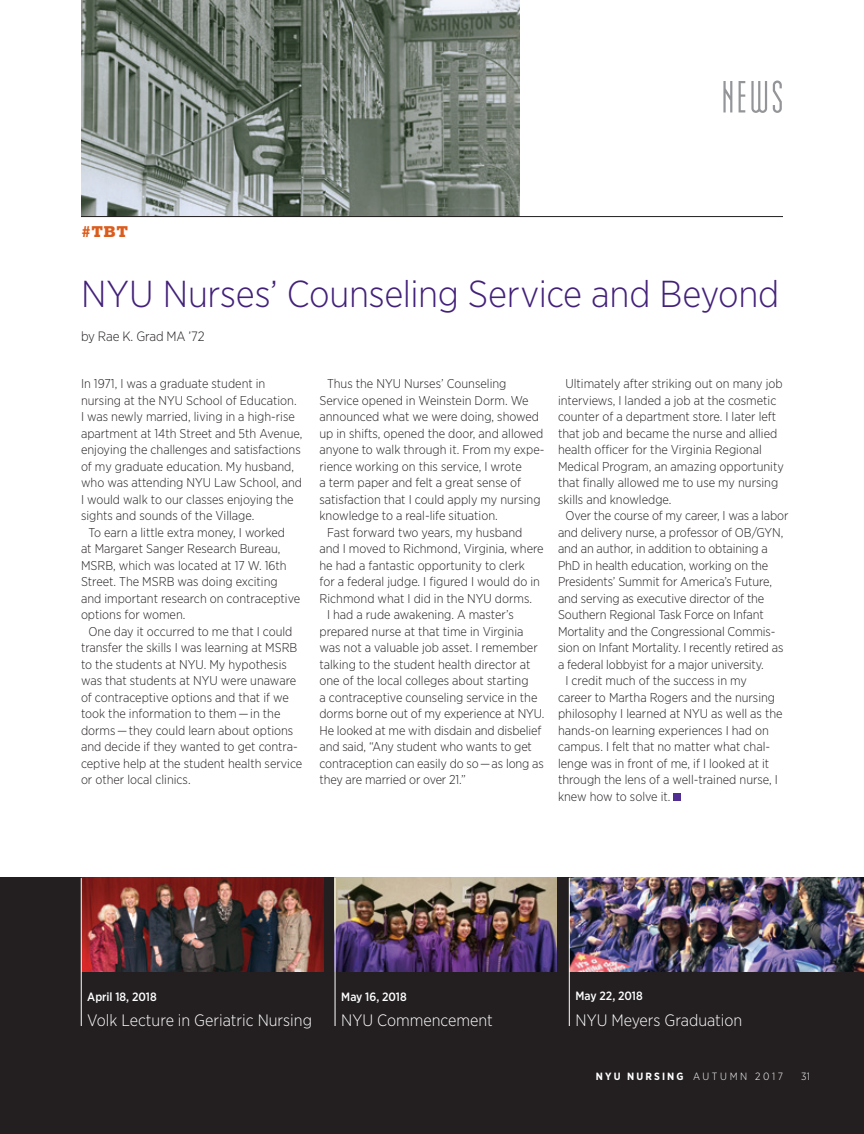
<style>
.page{position:relative;width:864px;height:1134px;background:#fff}
.page>*{position:absolute;margin:0;border:0;box-sizing:border-box;transform-origin:0 0}
.t1{font:54px "Modula";color:#939598}
.t2{font:300 37.5px "Gotham Narrow";letter-spacing:-.01em;color:#43217a}
.t3{font:300 16.5px "Gotham Narrow";color:#fff}
.t4{font:800 15px "Memphis";color:#db5c1c}
.t5{font:300 13.5px "Gotham Narrow";letter-spacing:-.01em;color:#231f20}
.t6{font:300 12.75px "Gotham Narrow";color:#231f20}
.t7{font:500 12px "Gotham Narrow";color:#fff}
.t8{font:700 10.5px "Gotham Narrow";letter-spacing:.2em;color:#fff}
.t9{font:300 10.5px "Gotham Narrow";color:#fff}
.s1{font-weight:300}
</style>
<div class="page">
<img style="left:81px;top:0;width:438px;height:216px">
<hr style="left:81px;top:216px;width:702px;height:1px;background:#231f20">
<div style="left:674px;top:793px;width:7px;height:8px;background:#502e92"></div>
<div style="left:0;top:878px;width:864px;height:256px;background:#231f20"></div>
<img style="left:336px;top:878px;width:220px;height:94px">
<img style="left:570px;top:878px;width:294px;height:94px">
<img style="left:82px;top:878px;width:242px;height:94px">
<hr style="left:335px;top:878px;width:1px;height:148px;background:#fff">
<hr style="left:569px;top:878px;width:1px;height:148px;background:#fff">
<hr style="left:81px;top:878px;width:1px;height:148px;background:#fff">
<p class="t4" style="left:81px;top:222px;width:49px">#TBT</p>
<h1 class="t1" style="left:721px;top:74px;width:64px">NEWS</h1>
<h2 class="t2" style="left:81px;top:271px;width:700px">NYU Nurses’ Counseling Service and Beyond</h2>
<p class="t5" style="left:81px;top:328px;width:125px">by Rae K. Grad MA ’72</p>
<p class="t6" style="left:327px;top:376px;width:181px">Thus the NYU Nurses’ Counseling</p>
<p class="t6" style="left:320px;top:393px;width:211px">Service opened in Weinstein Dorm. We</p>
<p class="t6" style="left:320px;top:409px;width:221px">announced what we were doing, showed</p>
<p class="t6" style="left:320px;top:426px;width:226px">up in shifts, opened the door, and allowed</p>
<p class="t6" style="left:320px;top:442px;width:226px">anyone to walk through it. From my expe-</p>
<p class="t6" style="left:320px;top:459px;width:204px">rience working on this service, I wrote</p>
<p class="t6" style="left:320px;top:475px;width:203px">a term paper and felt a great sense of</p>
<p class="t6" style="left:320px;top:492px;width:223px">satisfaction that I could apply my nursing</p>
<p class="t6" style="left:320px;top:508px;width:180px">knowledge to a real-life situation.</p>
<p class="t6" style="left:327px;top:525px;width:197px">Fast forward two years, my husband</p>
<p class="t6" style="left:320px;top:541px;width:226px">and I moved to Richmond, Virginia, where</p>
<p class="t6" style="left:320px;top:558px;width:207px">he had a fantastic opportunity to clerk</p>
<p class="t6" style="left:320px;top:574px;width:222px">for a federal judge. I figured I would do in</p>
<p class="t6" style="left:320px;top:591px;width:214px">Richmond what I did in the NYU dorms.</p>
<p class="t6" style="left:327px;top:607px;width:188px">I had a rude awakening. A master’s</p>
<p class="t6" style="left:320px;top:624px;width:205px">prepared nurse at that time in Virginia</p>
<p class="t6" style="left:320px;top:640px;width:220px">was not a valuable job asset. I remember</p>
<p class="t6" style="left:320px;top:657px;width:212px">talking to the student health director at</p>
<p class="t6" style="left:320px;top:673px;width:211px">one of the local colleges about starting</p>
<p class="t6" style="left:320px;top:690px;width:219px">a contraceptive counseling service in the</p>
<p class="t6" style="left:320px;top:706px;width:226px">dorms borne out of my experience at NYU.</p>
<p class="t6" style="left:320px;top:723px;width:224px">He looked at me with disdain and disbelief</p>
<p class="t6" style="left:320px;top:739px;width:214px">and said, “Any student who wants to get</p>
<p class="t6" style="left:320px;top:756px;width:226px">contraception can easily do so — as long as</p>
<p class="t6" style="left:320px;top:772px;width:148px">they are married or over 21.”</p>
<p class="t6" style="left:566px;top:376px;width:219px">Ultimately after striking out on many job</p>
<p class="t6" style="left:558px;top:393px;width:220px">interviews, I landed a job at the cosmetic</p>
<p class="t6" style="left:558px;top:409px;width:220px">counter of a department store. I later left</p>
<p class="t6" style="left:558px;top:426px;width:221px">that job and became the nurse and allied</p>
<p class="t6" style="left:558px;top:442px;width:205px">health officer for the Virginia Regional</p>
<p class="t6" style="left:558px;top:459px;width:227px">Medical Program, an amazing opportunity</p>
<p class="t6" style="left:558px;top:475px;width:222px">that finally allowed me to use my nursing</p>
<p class="t6" style="left:558px;top:492px;width:115px">skills and knowledge.</p>
<p class="t6" style="left:566px;top:508px;width:224px">Over the course of my career, I was a labor</p>
<p class="t6" style="left:558px;top:525px;width:227px">and delivery nurse, a professor of OB/GYN,</p>
<p class="t6" style="left:558px;top:541px;width:211px">and an author, in addition to obtaining a</p>
<p class="t6" style="left:558px;top:558px;width:212px">PhD in health education, working on the</p>
<p class="t6" style="left:558px;top:574px;width:216px">Presidents’ Summit for America’s Future,</p>
<p class="t6" style="left:558px;top:591px;width:208px">and serving as executive director of the</p>
<p class="t6" style="left:558px;top:607px;width:207px">Southern Regional Task Force on Infant</p>
<p class="t6" style="left:558px;top:624px;width:219px">Mortality and the Congressional Commis-</p>
<p class="t6" style="left:558px;top:640px;width:227px">sion on Infant Mortality. I recently retired as</p>
<p class="t6" style="left:558px;top:657px;width:207px">a federal lobbyist for a major university.</p>
<p class="t6" style="left:566px;top:673px;width:183px">I credit much of the success in my</p>
<p class="t6" style="left:558px;top:690px;width:219px">career to Martha Rogers and the nursing</p>
<p class="t6" style="left:558px;top:706px;width:226px">philosophy I learned at NYU as well as the</p>
<p class="t6" style="left:558px;top:723px;width:212px">hands-on learning experiences I had on</p>
<p class="t6" style="left:558px;top:739px;width:214px">campus. I felt that no matter what chal-</p>
<p class="t6" style="left:558px;top:756px;width:213px">lenge was in front of me, if I looked at it</p>
<p class="t6" style="left:558px;top:772px;width:221px">through the lens of a well-trained nurse, I</p>
<p class="t6" style="left:558px;top:789px;width:114px">knew how to solve it.</p>
<p class="t6" style="left:81px;top:376px;width:186px">In 1971, I was a graduate student in</p>
<p class="t6" style="left:81px;top:393px;width:217px">nursing at the NYU School of Education.</p>
<p class="t6" style="left:81px;top:409px;width:215px">I was newly married, living in a high-rise</p>
<p class="t6" style="left:81px;top:426px;width:223px">apartment at 14th Street and 5th Avenue,</p>
<p class="t6" style="left:81px;top:442px;width:221px">enjoying the challenges and satisfactions</p>
<p class="t6" style="left:81px;top:459px;width:215px">of my graduate education. My husband,</p>
<p class="t6" style="left:81px;top:475px;width:223px">who was attending NYU Law School, and</p>
<p class="t6" style="left:81px;top:492px;width:214px">I would walk to our classes enjoying the</p>
<p class="t6" style="left:81px;top:508px;width:175px">sights and sounds of the Village.</p>
<p class="t6" style="left:88px;top:525px;width:198px">To earn a little extra money, I worked</p>
<p class="t6" style="left:81px;top:541px;width:201px">at Margaret Sanger Research Bureau,</p>
<p class="t6" style="left:81px;top:558px;width:207px">MSRB, which was located at 17 W. 16th</p>
<p class="t6" style="left:81px;top:574px;width:198px">Street. The MSRB was doing exciting</p>
<p class="t6" style="left:81px;top:591px;width:221px">and important research on contraceptive</p>
<p class="t6" style="left:81px;top:607px;width:106px">options for women.</p>
<p class="t6" style="left:88px;top:624px;width:206px">One day it occurred to me that I could</p>
<p class="t6" style="left:81px;top:640px;width:218px">transfer the skills I was learning at MSRB</p>
<p class="t6" style="left:81px;top:657px;width:207px">to the students at NYU. My hypothesis</p>
<p class="t6" style="left:81px;top:673px;width:217px">was that students at NYU were unaware</p>
<p class="t6" style="left:81px;top:690px;width:209px">of contraceptive options and that if we</p>
<p class="t6" style="left:81px;top:706px;width:201px">took the information to them — in the</p>
<p class="t6" style="left:81px;top:723px;width:214px">dorms — they could learn about options</p>
<p class="t6" style="left:81px;top:739px;width:218px">and decide if they wanted to get contra-</p>
<p class="t6" style="left:81px;top:756px;width:223px">ceptive help at the student health service</p>
<p class="t6" style="left:81px;top:772px;width:111px">or other local clinics.</p>
<p class="t7" style="left:87px;top:989px;width:71px">April 18, 2018</p>
<p class="t3" style="left:87px;top:1010px;width:226px">Volk Lecture in Geriatric Nursing</p>
<p class="t7" style="left:341px;top:989px;width:67px">May 16, 2018</p>
<p class="t3" style="left:341px;top:1010px;width:153px">NYU Commencement</p>
<p class="t7" style="left:576px;top:989px;width:69px">May 22, 2018</p>
<p class="t3" style="left:576px;top:1010px;width:168px">NYU Meyers Graduation</p>
<p class="t8" style="left:596px;top:1070px;width:189px">NYU NURSING <span class="s1">AUTUMN 2017</span></p>
<p class="t9" style="left:801px;top:1070px;width:10px">31</p>
</div>
